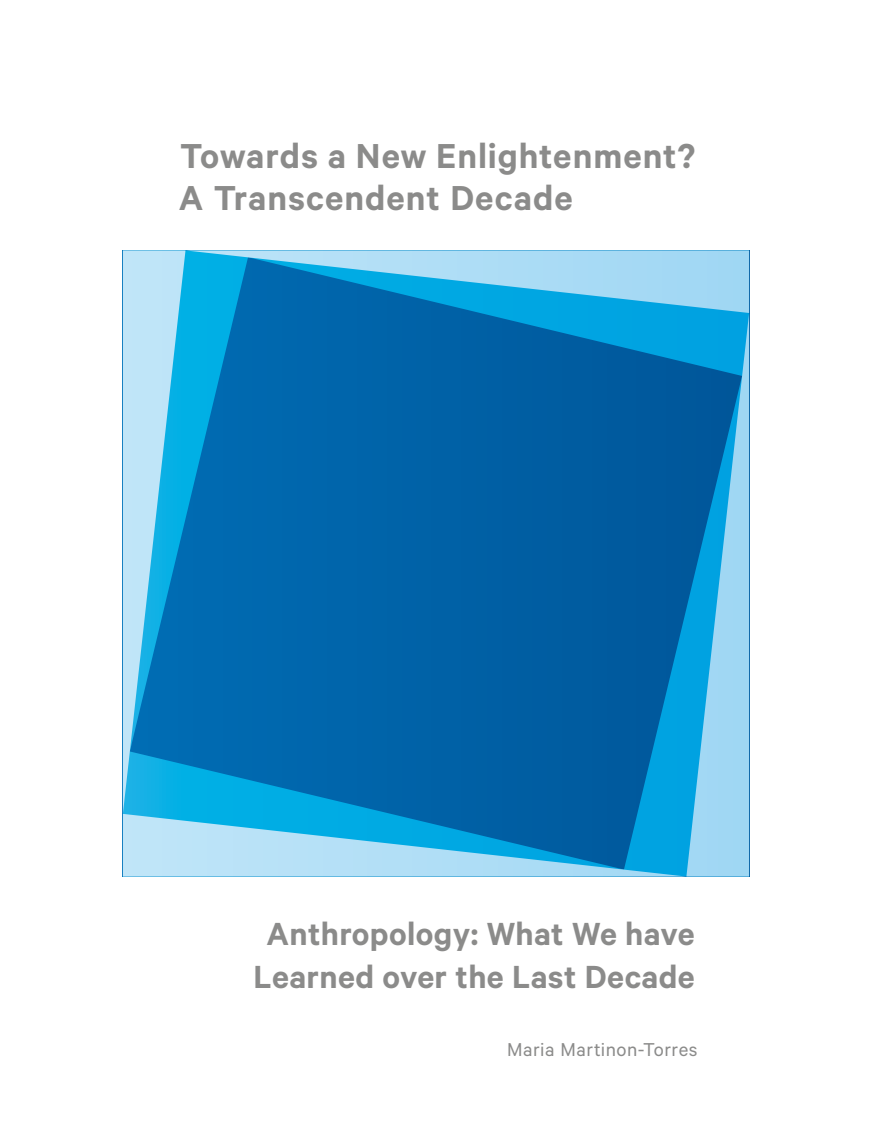
<style>
.page{position:relative;width:872px;height:1127px;background:#fff}
.page>*{position:absolute;margin:0;border:0;box-sizing:border-box;transform-origin:0 0}
.t1{font:600 39px/41.8px "Calibre";letter-spacing:.025em;color:#8b8b8a}
.t2{font:600 36px/43.2px "Calibre";letter-spacing:.01em;color:#8b8b8a;text-align:center}
.t3{font:21px "Calibre";letter-spacing:.02em;color:#8b8b8a}
</style>
<div class="page">
<svg style="left:123px;top:250px;width:626px;height:626px;background:#1f83be"></svg>
<p class="t1" style="left:179px;top:134px;width:518px">Towards a New Enlightenment?<br>A Transcendent Decade</p>
<p class="t2" style="left:253px;top:911px;width:443px">Anthropology: What We have<br>Learned over the Last Decade</p>
<p class="t3" style="left:507px;top:1037px;width:192px">Maria Martinon-Torres</p>
</div>
